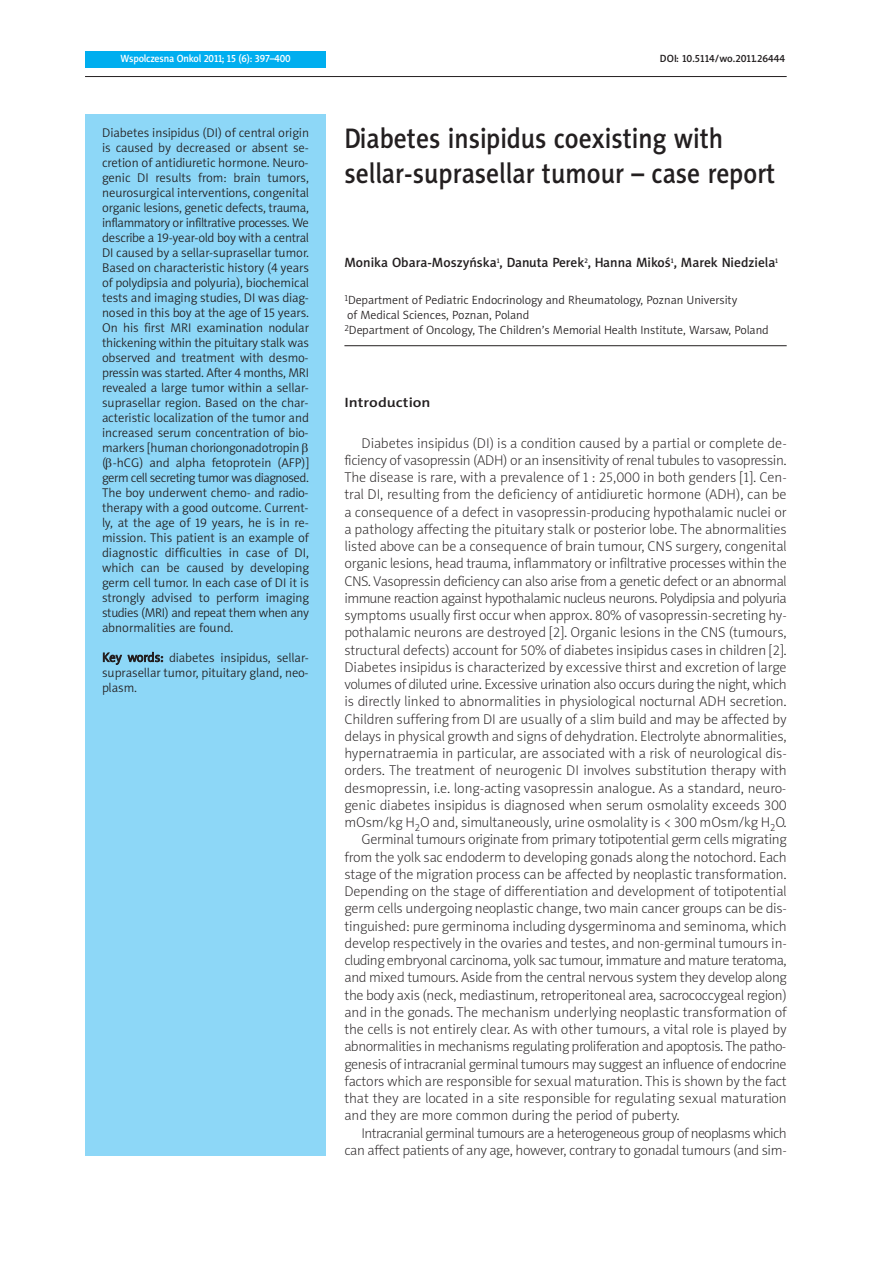
<style>
.page{position:relative;width:893px;height:1263px;background:#fff}
.page>*{position:absolute;margin:0;border:0;box-sizing:border-box;transform-origin:0 0}
.t1{font:28.5px/34.5px "Naomi Sans EFNPS Medium";color:#231f20;scale:.9 1}
.t2{font:14.25px "Naomi Sans EFNPS Thin";letter-spacing:-.005em;color:#231f20}
.t3{font:14.25px "Naomi Sans EFNPS Thin";letter-spacing:-.025em;color:#231f20}
.t4{font:14.25px "Naomi Sans EFNPS Thin";letter-spacing:-.03em;color:#231f20}
.t5{font:13.5px "Naomi Sans EFNPS Medium";color:#231f20}
.t6{font:13.5px "Naomi Sans EFNPS Medium";color:#231f20;scale:1.2 1}
.t7{font:12.75px/15px "Naomi Sans EFNPS Light";letter-spacing:-.005em;color:#231f20}
.t8{font:12px/15px "Naomi Sans EFNPS Light";color:#231f20}
.t9{font:10.5px "Naomi Sans EFNPS Medium";letter-spacing:-.015em;color:#fff;scale:.95 1}
.t10{font:10.5px "Naomi Sans EFNPS Medium";color:#231f20}
</style>
<div class="page">
<div style="left:85px;top:114px;width:241px;height:1041px;background:#8dd7f7"></div>
<div style="left:85px;top:51px;width:241px;height:16px;background:#00aeef"></div>
<hr style="left:85px;top:76px;width:702px;height:1px;background:#231f20">
<hr style="left:344px;top:345px;width:443px;height:1px;background:#231f20">
<p class="t9" style="left:120px;top:54px;width:181px">Wspolczesna Onkol 2011; 15 (6): 397–400</p>
<p class="t7" style="left:102px;top:126px;width:208px">Diabetes insipidus (DI) of central origin is caused by decreased or absent se&shy;cretion of antidiuretic hormone. Neuro&shy;genic DI results from: brain tumors, neurosurgical interventions, congenital organic lesions, genetic defects, trauma, inflammatory or infiltrative processes. We describe a 19-year-old boy with a central DI caused by a sellar-suprasellar tumor.<br>Based on characteristic history (4 years of polydipsia and polyuria), biochemical tests and imaging studies, DI was diag&shy;nosed in this boy at the age of 15 years.<br>On his first MRI examination nodular thickening within the pituitary stalk was observed and treatment with desmo&shy;pressin was started. After 4 months, MRI revealed a large tumor within a sellar&shy;suprasellar region. Based on the char&shy;acteristic localization of the tumor and increased serum concentration of bio&shy;markers [human choriongonadotropin<br>( -hCG) and alpha fetoprotein (AFP)] germ cell secreting tumor was diagnosed.<br>The boy underwent chemo- and radio&shy;therapy with a good outcome. Current&shy;ly, at the age of 19 years, he is in re&shy;mission. This patient is an example of diagnostic difficulties in case of DI, which can be caused by developing germ cell tumor. In each case of DI it is strongly advised to perform imaging studies (MRI) and repeat them when any abnormalities are found.</p>
<p class="t7" style="left:102px;top:651px;width:208px;text-align:justify">Key words: diabetes insipidus, sellar&shy;suprasellar tumor, pituitary gland, neo&shy;plasm.</p>
<p class="t10" style="left:660px;top:54px;width:127px">DOI: 10.5114/wo.2011.26444</p>
<h1 class="t1" style="left:344px;top:124px;width:480px">Diabetes insipidus coexisting with sellar-suprasellar tumour – case report</h1>
<p class="t5" style="left:344px;top:258px;width:435px">Monika Obara-Moszyńska<sup>1</sup>, Danuta Perek<sup>2</sup>, Hanna Mikoś<sup>1</sup>, Marek Niedziela<sup>1</sup></p>
<p class="t8" style="left:344px;top:293px;width:426px"><sup>1</sup>Department of Pediatric Endocrinology and Rheumatology, Poznan University<br>of Medical Sciences, Poznan, Poland<br><sup>2</sup>Department of Oncology, The Children’s Memorial Health Institute, Warsaw, Poland</p>
<p class="t6" style="left:344px;top:397px;width:73px">Introduction</p>
<p class="t2" style="left:361px;top:437px;width:427px">Diabetes insipidus (DI) is a condition caused by a partial or complete de-</p>
<p class="t2" style="left:344px;top:454px;width:444px">ficiency of vasopressin (ADH) or an insensitivity of renal tubules to vasopressin.</p>
<p class="t2" style="left:344px;top:472px;width:444px">The disease is rare, with a prevalence of 1 : 25,000 in both genders [1]. Cen-</p>
<p class="t2" style="left:344px;top:489px;width:444px">tral DI, resulting from the deficiency of antidiuretic hormone (ADH), can be</p>
<p class="t2" style="left:344px;top:506px;width:444px">a consequence of a defect in vasopressin-producing hypothalamic nuclei or</p>
<p class="t2" style="left:344px;top:523px;width:444px">a pathology affecting the pituitary stalk or posterior lobe. The abnormalities</p>
<p class="t2" style="left:344px;top:541px;width:444px">listed above can be a consequence of brain tumour, CNS surgery, congenital</p>
<p class="t2" style="left:344px;top:558px;width:444px">organic lesions, head trauma, inflammatory or infiltrative processes within the</p>
<p class="t3" style="left:344px;top:575px;width:444px">CNS. Vasopressin deficiency can also arise from a genetic defect or an abnormal</p>
<p class="t3" style="left:344px;top:592px;width:444px">immune reaction against hypothalamic nucleus neurons. Polydipsia and polyuria</p>
<p class="t2" style="left:344px;top:610px;width:444px">symptoms usually first occur when approx. 80% of vasopressin-secreting hy-</p>
<p class="t2" style="left:344px;top:627px;width:444px">pothalamic neurons are destroyed [2]. Organic lesions in the CNS (tumours,</p>
<p class="t2" style="left:344px;top:644px;width:444px">structural defects) account for 50% of diabetes insipidus cases in children [2].</p>
<p class="t2" style="left:344px;top:661px;width:444px">Diabetes insipidus is characterized by excessive thirst and excretion of large</p>
<p class="t3" style="left:344px;top:679px;width:444px">volumes of diluted urine. Excessive urination also occurs during the night, which</p>
<p class="t2" style="left:344px;top:696px;width:444px">is directly linked to abnormalities in physiological nocturnal ADH secretion.</p>
<p class="t2" style="left:344px;top:713px;width:444px">Children suffering from DI are usually of a slim build and may be affected by</p>
<p class="t2" style="left:344px;top:730px;width:444px">delays in physical growth and signs of dehydration. Electrolyte abnormalities,</p>
<p class="t2" style="left:344px;top:748px;width:444px">hypernatraemia in particular, are associated with a risk of neurological dis-</p>
<p class="t2" style="left:344px;top:765px;width:444px">orders. The treatment of neurogenic DI involves substitution therapy with</p>
<p class="t2" style="left:344px;top:782px;width:443px">desmopressin, i.e. long-acting vasopressin analogue. As a standard, neuro-</p>
<p class="t2" style="left:344px;top:799px;width:444px">genic diabetes insipidus is diagnosed when serum osmolality exceeds 300</p>
<p class="t2" style="left:344px;top:817px;width:444px">mOsm/kg H<sub>2</sub>O and, simultaneously, urine osmolality is &lt; 300 mOsm/kg H<sub>2</sub>O.</p>
<p class="t2" style="left:361px;top:834px;width:427px">Germinal tumours originate from primary totipotential germ cells migrating</p>
<p class="t2" style="left:344px;top:851px;width:444px">from the yolk sac endoderm to developing gonads along the notochord. Each</p>
<p class="t2" style="left:344px;top:868px;width:444px">stage of the migration process can be affected by neoplastic transformation.</p>
<p class="t2" style="left:344px;top:886px;width:444px">Depending on the stage of differentiation and development of totipotential</p>
<p class="t2" style="left:344px;top:903px;width:444px">germ cells undergoing neoplastic change, two main cancer groups can be dis-</p>
<p class="t2" style="left:344px;top:920px;width:444px">tinguished: pure germinoma including dysgerminoma and seminoma, which</p>
<p class="t2" style="left:344px;top:937px;width:444px">develop respectively in the ovaries and testes, and non-germinal tumours in-</p>
<p class="t3" style="left:344px;top:955px;width:444px">cluding embryonal carcinoma, yolk sac tumour, immature and mature teratoma,</p>
<p class="t2" style="left:344px;top:972px;width:444px">and mixed tumours. Aside from the central nervous system they develop along</p>
<p class="t2" style="left:344px;top:989px;width:444px">the body axis (neck, mediastinum, retroperitoneal area, sacrococcygeal region)</p>
<p class="t2" style="left:344px;top:1006px;width:444px">and in the gonads. The mechanism underlying neoplastic transformation of</p>
<p class="t2" style="left:344px;top:1024px;width:444px">the cells is not entirely clear. As with other tumours, a vital role is played by</p>
<p class="t3" style="left:344px;top:1041px;width:443px">abnormalities in mechanisms regulating proliferation and apoptosis. The patho-</p>
<p class="t3" style="left:344px;top:1058px;width:444px">genesis of intracranial germinal tumours may suggest an influence of endocrine</p>
<p class="t2" style="left:344px;top:1075px;width:444px">factors which are responsible for sexual maturation. This is shown by the fact</p>
<p class="t2" style="left:344px;top:1093px;width:444px">that they are located in a site responsible for regulating sexual maturation</p>
<p class="t2" style="left:344px;top:1110px;width:336px">and they are more common during the period of puberty.</p>
<p class="t4" style="left:361px;top:1127px;width:427px">Intracranial germinal tumours are a heterogeneous group of neoplasms which</p>
<p class="t2" style="left:344px;top:1144px;width:444px">can affect patients of any age, however, contrary to gonadal tumours (and sim-</p>
</div>
